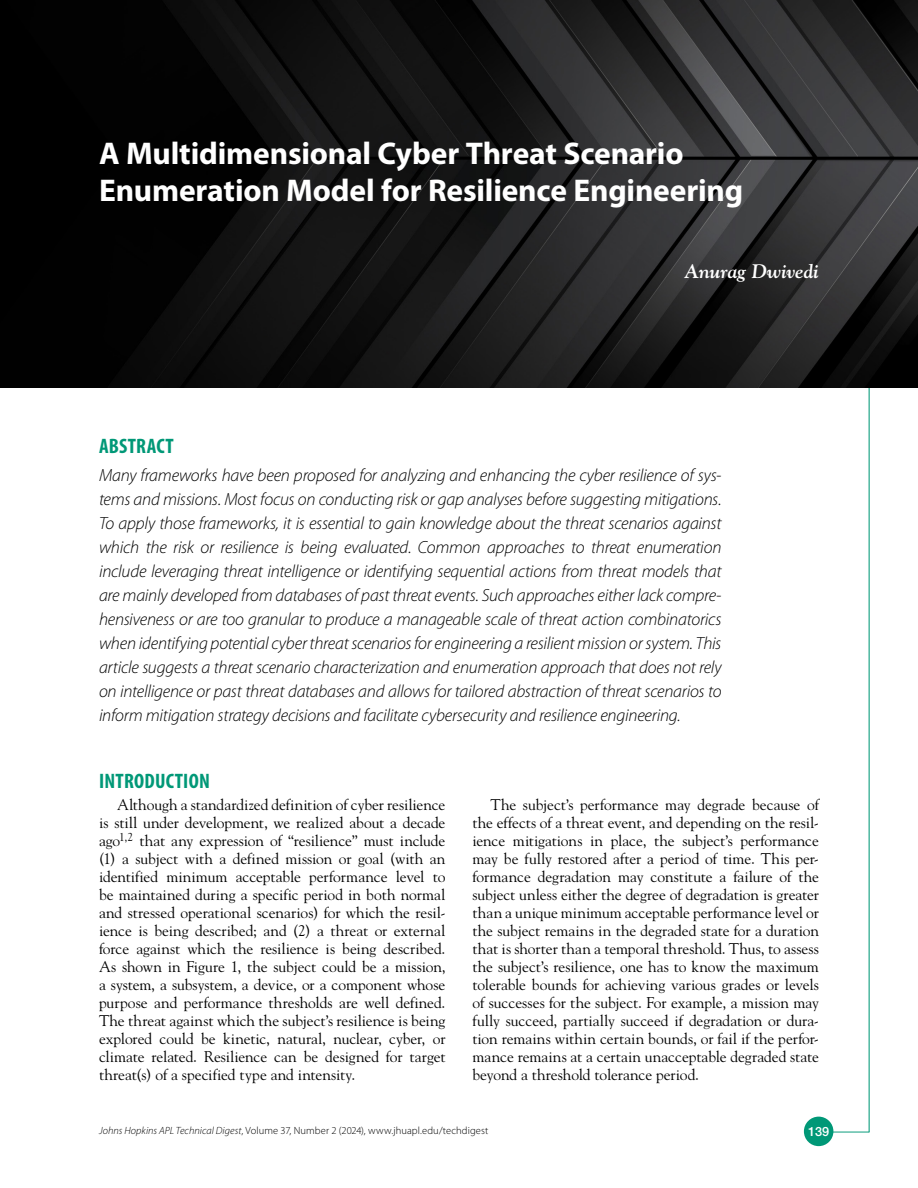
<style>
.page{position:relative;width:918px;height:1188px;background:#fff}
.page>*{position:absolute;margin:0;border:0;box-sizing:border-box;transform-origin:0 0}
.ArticleTitle{font:700 31.5px/37.2px "Myriad Pro";letter-spacing:-.005em;color:#fff}
.t1{font:700 condensed 21px "Myriad Pro";letter-spacing:.01em;color:#009877}
.Authors{font:italic 700 19.5px "Goudy Std";letter-spacing:-.005em;color:#fff}
.Abstract{font:italic 300 17.7px/24px "Myriad Pro";letter-spacing:-.015em;color:#000;text-align:justify}
.Body{font:15.45px/18px "Goudy Std";letter-spacing:-.005em;color:#000;text-align:justify}
.t2{font:500 12.75px "Helvetica Neue LT Std";color:#fff}
.t3{font:300 10.5px "Myriad Pro";letter-spacing:.01em;color:#000}
.s1{font-style:italic}
</style>
<div class="page">
<hr style="left:817px;top:1132px;width:52px;height:1px;background:#009877">
<hr style="left:869px;top:51px;width:1px;height:1081px;background:#009877">
<div style="left:804px;top:1117px;width:29px;height:29px;background:#009877;border-radius:50%"></div>
<img style="left:0;top:0;width:918px;height:387px">
<p class="ArticleTitle" style="left:99px;top:134px;width:646px">A Multidimensional Cyber Threat Scenario<br>Enumeration Model for Resilience Engineering</p>
<p class="Authors" style="left:685px;top:259px;width:136px">Anurag Dwivedi</p>
<h1 class="t1" style="left:99px;top:433px;width:76px">ABSTRACT</h1>
<p class="Abstract" style="left:99px;top:463px;width:624px">Many frameworks have been proposed for analyzing and enhancing the cyber resilience of sys&shy;tems and missions. Most focus on conducting risk or gap analyses before suggesting mitigations.<br>To apply those frameworks, it is essential to gain knowledge about the threat scenarios against which the risk or resilience is being evaluated. Common approaches to threat enumeration include leveraging threat intelligence or identifying sequential actions from threat models that are mainly developed from databases of past threat events. Such approaches either lack compre&shy;hensiveness or are too granular to produce a manageable scale of threat action combinatorics when identifying potential cyber threat scenarios for engineering a resilient mission or system. This article suggests a threat scenario characterization and enumeration approach that does not rely on intelligence or past threat databases and allows for tailored abstraction of threat scenarios to inform mitigation strategy decisions and facilitate cybersecurity and resilience engineering.</p>
<h1 class="t1" style="left:99px;top:767px;width:112px">INTRODUCTION</h1>
<p class="Body" style="left:99px;top:795px;width:348px;text-indent:18px">Although a standardized definition of cyber resilience is still under development, we realized about a decade ago<sup>1,2</sup> that any expression of “resilience” must include (1) a subject with a defined mission or goal (with an identified minimum acceptable performance level to be maintained during a specific period in both normal and stressed operational scenarios) for which the resil&shy;ience is being described; and (2) a threat or external force against which the resilience is being described.<br>As shown in Figure 1, the subject could be a mission, a system, a subsystem, a device, or a component whose purpose and performance thresholds are well defined.<br>The threat against which the subject’s resilience is being explored could be kinetic, natural, nuclear, cyber, or climate related. Resilience can be designed for target threat(s) of a specified type and intensity.</p>
<p class="Body" style="left:472px;top:795px;width:348px;text-indent:18px">The subject’s performance may degrade because of the effects of a threat event, and depending on the resil&shy;ience mitigations in place, the subject’s performance may be fully restored after a period of time. This per&shy;formance degradation may constitute a failure of the subject unless either the degree of degradation is greater than a unique minimum acceptable performance level or the subject remains in the degraded state for a duration that is shorter than a temporal threshold. Thus, to assess the subject’s resilience, one has to know the maximum tolerable bounds for achieving various grades or levels of successes for the subject. For example, a mission may fully succeed, partially succeed if degradation or dura&shy;tion remains within certain bounds, or fail if the perfor&shy;mance remains at a certain unacceptable degraded state beyond a threshold tolerance period.</p>
<p class="t3" style="left:99px;top:1124px;width:391px"><span class="s1">Johns Hopkins APL Technical Digest</span>, Volume 37, Number 2 (2024), www.jhuapl.edu/techdigest</p>
<p class="t2" style="left:808px;top:1124px;width:23px">139</p>
</div>
